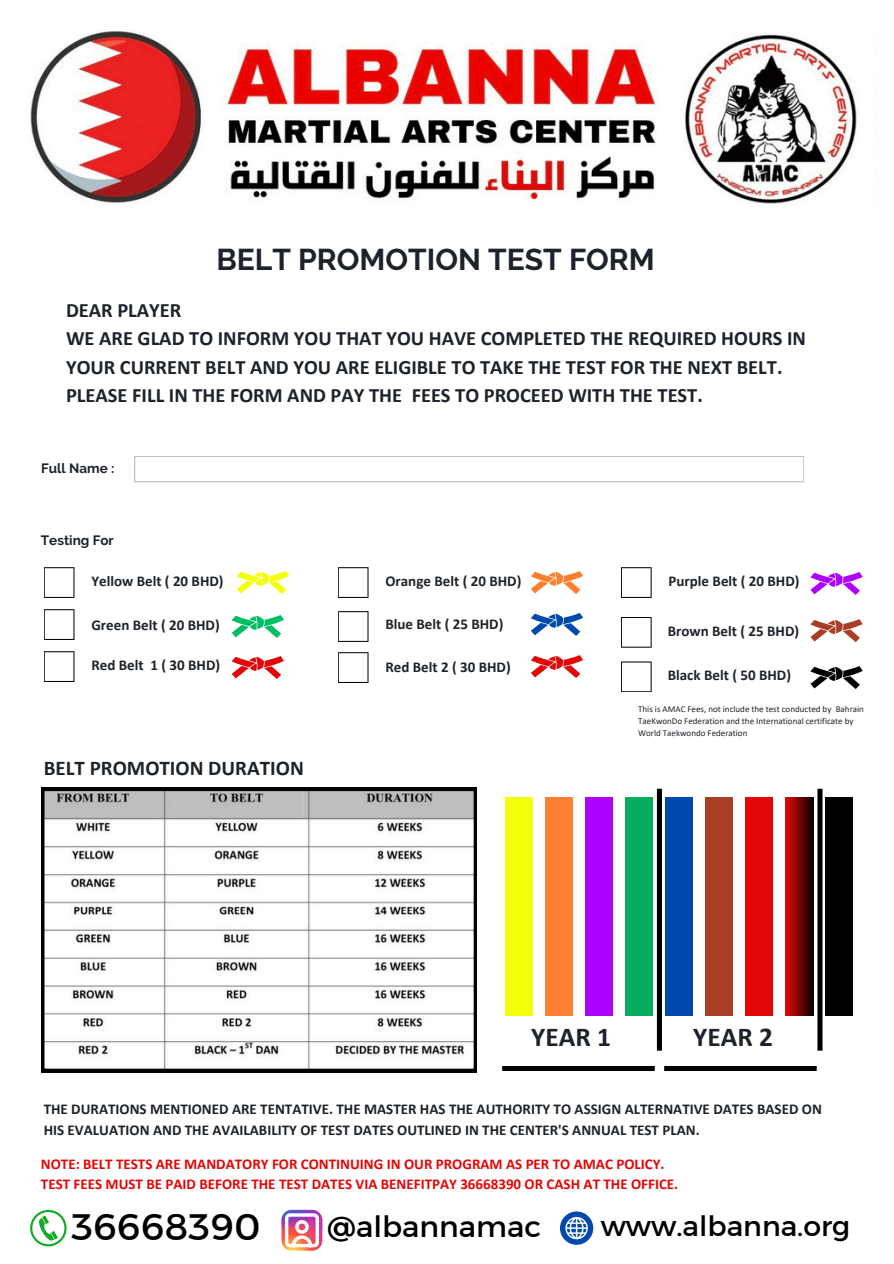
<style>
.page{position:relative;width:894px;height:1264px;background:#fff}
.page>*{position:absolute;margin:0;border:0;box-sizing:border-box;transform-origin:0 0}
.t1{font:37.5px "Kief Montaser Regular";color:#000}
.t2{font:700 30px "Raleway";color:#1e232b}
.t3{font:29.55px "Kief Montaser Regular";color:#000}
.t4{font:28.2px "Kief Montaser Regular";color:#000}
.t5{font:700 27.3px "Calibri";color:#1e232b}
.t6{font:700 21px "Calibri";color:#1e232b}
.t7{font:700 20.4px/28px "Calibri";color:#1e232b}
.t8{font:700 15px/20.2px "Calibri";color:#1e232b}
.t9{font:700 15px/20.2px "Calibri";color:#e40606}
.t10{font:700 13.5px "Raleway";color:#1e232b}
.t11{font:9px/12px "Calibri";color:#1e232b}
</style>
<div class="page">
<svg style="left:134px;top:456px;width:670px;height:26px"></svg>
<svg style="left:44px;top:567px;width:30px;height:31px"></svg>
<svg style="left:44px;top:609px;width:30px;height:31px"></svg>
<svg style="left:44px;top:651px;width:30px;height:31px"></svg>
<svg style="left:621px;top:567px;width:30px;height:31px"></svg>
<svg style="left:621px;top:617px;width:30px;height:30px"></svg>
<svg style="left:621px;top:661px;width:30px;height:31px"></svg>
<svg style="left:41px;top:787px;width:435px;height:284px"></svg>
<svg style="left:810px;top:572px;width:52px;height:23px"></svg>
<svg style="left:810px;top:619px;width:52px;height:23px"></svg>
<svg style="left:810px;top:666px;width:52px;height:23px"></svg>
<svg style="left:338px;top:567px;width:30px;height:31px"></svg>
<svg style="left:338px;top:611px;width:30px;height:31px"></svg>
<svg style="left:338px;top:652px;width:30px;height:31px"></svg>
<svg style="left:531px;top:571px;width:52px;height:23px"></svg>
<svg style="left:530px;top:613px;width:53px;height:23px"></svg>
<svg style="left:530px;top:655px;width:53px;height:23px"></svg>
<svg style="left:237px;top:571px;width:52px;height:23px"></svg>
<svg style="left:231px;top:615px;width:53px;height:23px"></svg>
<svg style="left:231px;top:656px;width:53px;height:23px"></svg>
<div style="left:505px;top:797px;width:28px;height:218px;background:#f3ff06"></div>
<div style="left:545px;top:797px;width:28px;height:218px;background:#fd7f31"></div>
<div style="left:585px;top:797px;width:27px;height:218px;background:#ad00ff"></div>
<div style="left:624px;top:797px;width:28px;height:218px;background:#05ad5c"></div>
<div style="left:664px;top:797px;width:28px;height:218px;background:#004aad"></div>
<div style="left:704px;top:797px;width:28px;height:218px;background:#a63f25"></div>
<div style="left:745px;top:797px;width:27px;height:218px;background:#e40606"></div>
<svg style="left:785px;top:797px;width:27px;height:218px"></svg>
<div style="left:825px;top:797px;width:28px;height:218px;background:#000"></div>
<div style="left:817px;top:788px;width:5px;height:262px;background:#000"></div>
<div style="left:656px;top:788px;width:5px;height:262px;background:#000"></div>
<div style="left:502px;top:1065px;width:152px;height:5px;background:#000"></div>
<div style="left:664px;top:1065px;width:152px;height:5px;background:#000"></div>
<svg style="left:30px;top:1209px;width:37px;height:37px"></svg>
<svg style="left:281px;top:1209px;width:41px;height:41px"></svg>
<svg style="left:282px;top:1210px;width:40px;height:40px"></svg>
<svg style="left:560px;top:1211px;width:33px;height:33px"></svg>
<img style="left:30px;top:31px;width:827px;height:173px">
<h6 class="t2" style="left:216px;top:242px;width:439px">BELT PROMOTION TEST FORM</h6>
<h6 class="t7" style="left:66px;top:298px;width:741px">DEAR PLAYER<br>WE ARE GLAD TO INFORM YOU THAT YOU HAVE COMPLETED THE REQUIRED HOURS IN YOUR CURRENT BELT AND YOU ARE ELIGIBLE TO TAKE THE TEST FOR THE NEXT BELT.<br>PLEASE FILL IN THE FORM AND PAY THE FEES TO PROCEED WITH THE TEST.</h6>
<h6 class="t10" style="left:41px;top:460px;width:75px">Full Name :</h6>
<p class="t10" style="left:41px;top:532px;width:74px">Testing For</p>
<p class="t8" style="left:91px;top:572px;width:134px">Yellow Belt ( 20 BHD)</p>
<p class="t8" style="left:668px;top:572px;width:132px">Purple Belt ( 20 BHD)</p>
<h2 class="t8" style="left:91px;top:616px;width:130px">Green Belt ( 20 BHD)</h2>
<h4 class="t8" style="left:667px;top:621px;width:133px">Brown Belt ( 25 BHD)</h4>
<h6 class="t8" style="left:91px;top:656px;width:130px">Red Belt 1 ( 30 BHD)</h6>
<h6 class="t8" style="left:667px;top:666px;width:125px">Black Belt ( 50 BHD)</h6>
<h6 class="t8" style="left:385px;top:572px;width:137px">Orange Belt ( 20 BHD)</h6>
<p class="t8" style="left:385px;top:615px;width:119px">Blue Belt ( 25 BHD)</p>
<p class="t8" style="left:385px;top:658px;width:127px">Red Belt 2 ( 30 BHD)</p>
<p class="t6" style="left:44px;top:758px;width:261px">BELT PROMOTION DURATION</p>
<h6 class="t11" style="left:638px;top:704px;width:227px">This is AMAC Fees, not include the test conducted by Bahrain<br>TaeKwonDo Federation and the International certificate by<br>World Taekwondo Federation</h6>
<p class="t5" style="left:531px;top:1026px;width:81px">YEAR 1</p>
<p class="t5" style="left:693px;top:1026px;width:81px">YEAR 2</p>
<h6 class="t8" style="left:44px;top:1100px;width:779px">THE DURATIONS MENTIONED ARE TENTATIVE. THE MASTER HAS THE AUTHORITY TO ASSIGN ALTERNATIVE DATES BASED ON<br>HIS EVALUATION AND THE AVAILABILITY OF TEST DATES OUTLINED IN THE CENTER'S ANNUAL TEST PLAN.</h6>
<p class="t9" style="left:41px;top:1154px;width:638px">NOTE: BELT TESTS ARE MANDATORY FOR CONTINUING IN OUR PROGRAM AS PER TO AMAC POLICY.<br>TEST FEES MUST BE PAID BEFORE THE TEST DATES VIA BENEFITPAY 36668390 OR CASH AT THE OFFICE.</p>
<h6 class="t1" style="left:71px;top:1203px;width:191px">36668390</h6>
<p class="t3" style="left:327px;top:1208px;width:215px">@albannamac</p>
<h6 class="t4" style="left:600px;top:1208px;width:251px">www.albanna.org</h6>
</div>
